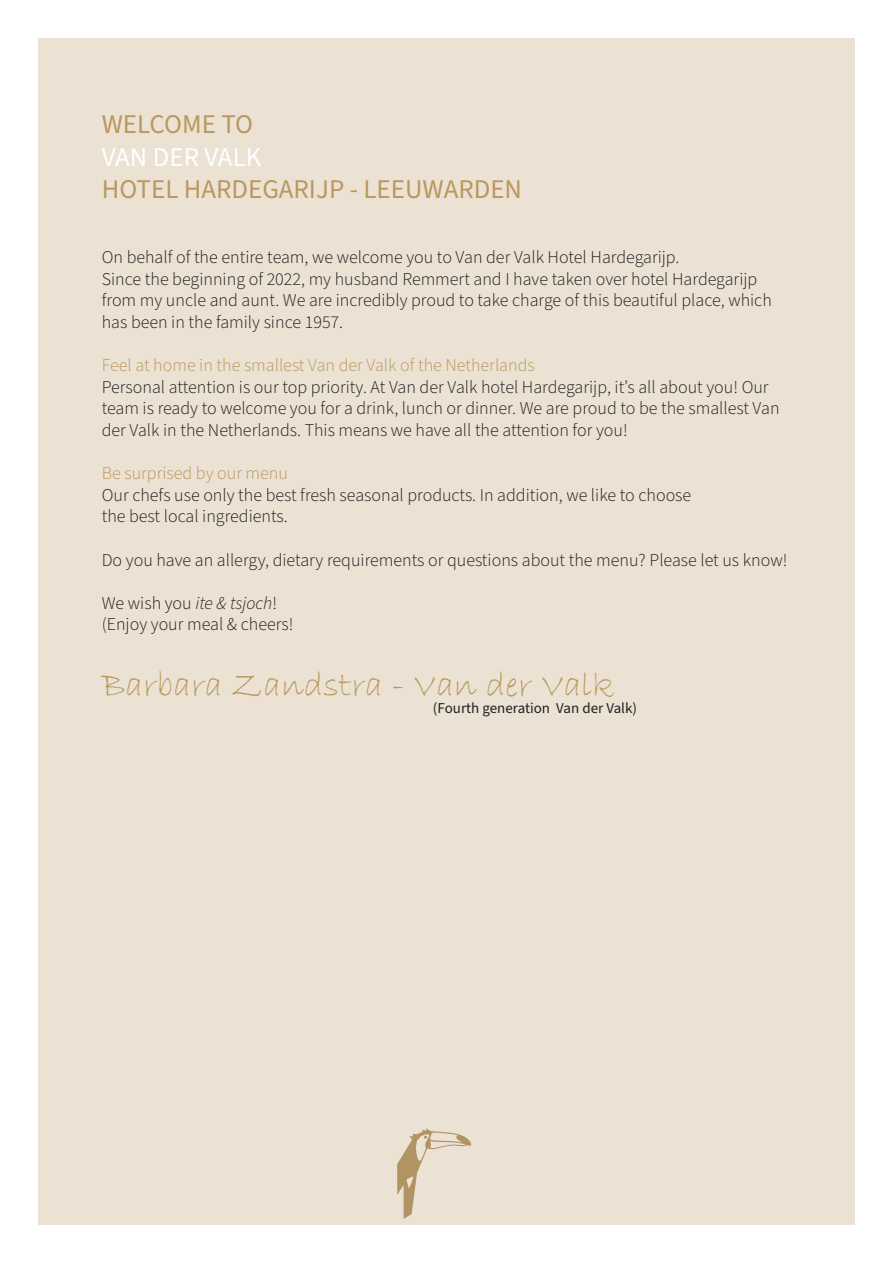
<style>
.page{position:relative;width:893px;height:1263px;background:#fff}
.page>*{position:absolute;margin:0;border:0;box-sizing:border-box;transform-origin:0 0}
.t1{font:36px "Bradley Hand ITC";color:#ba975e}
.t2{font:27px "Source Sans 3";color:#ba975e}
.t3{font:27px "Source Sans 3";color:#fff}
.t4{font:300 18px/21.6px "Source Sans 3";color:#231f20}
.t5{font:300 18px "Source Sans 3";color:#ba975e}
.t6{font:15px "Source Sans 3";color:#231f20}
.s1{font-style:italic}
</style>
<div class="page">
<div style="left:38px;top:38px;width:817px;height:1187px;background:#ebe2d4"></div>
<svg style="left:397px;top:1128px;width:75px;height:91px"></svg>
<p class="t2" style="left:102px;top:106px;width:153px">WELCOME TO</p>
<p class="t3" style="left:102px;top:139px;width:161px">VAN DER VALK</p>
<p class="t2" style="left:102px;top:171px;width:422px">HOTEL HARDEGARIJP - LEEUWARDEN</p>
<p class="t4" style="left:102px;top:247px;width:579px">On behalf of the entire team, we welcome you to Van der Valk Hotel Hardegarijp.</p>
<p class="t4" style="left:102px;top:268px;width:672px">Since the beginning of 2022, my husband Remmert and I have taken over hotel Hardegarijp from my uncle and aunt. We are incredibly proud to take charge of this beautiful place, which has been in the family since 1957.</p>
<p class="t5" style="left:102px;top:353px;width:434px">Feel at home in the smallest Van der Valk of the Netherlands</p>
<p class="t4" style="left:102px;top:376px;width:679px">Personal attention is our top priority. At Van der Valk hotel Hardegarijp, it’s all about you! Our team is ready to welcome you for a drink, lunch or dinner. We are proud to be the smallest Van der Valk in the Netherlands. This means we have all the attention for you!</p>
<p class="t5" style="left:102px;top:461px;width:188px">Be surprised by our menu</p>
<p class="t4" style="left:102px;top:484px;width:591px">Our chefs use only the best fresh seasonal products. In addition, we like to choose</p>
<p class="t4" style="left:102px;top:506px;width:188px">the best local ingredients.</p>
<p class="t4" style="left:102px;top:549px;width:687px">Do you have an allergy, dietary requirements or questions about the menu? Please let us know!</p>
<p class="t4" style="left:102px;top:592px;width:177px">We wish you <span class="s1">ite &amp; tsjoch</span>!</p>
<p class="t4" style="left:102px;top:614px;width:193px">(Enjoy your meal &amp; cheers!</p>
<p class="t1" style="left:102px;top:662px;width:514px">Barbara Zandstra - Van der Valk</p>
<p class="t6" style="left:433px;top:698px;width:206px">(Fourth generation Van der Valk)</p>
</div>
